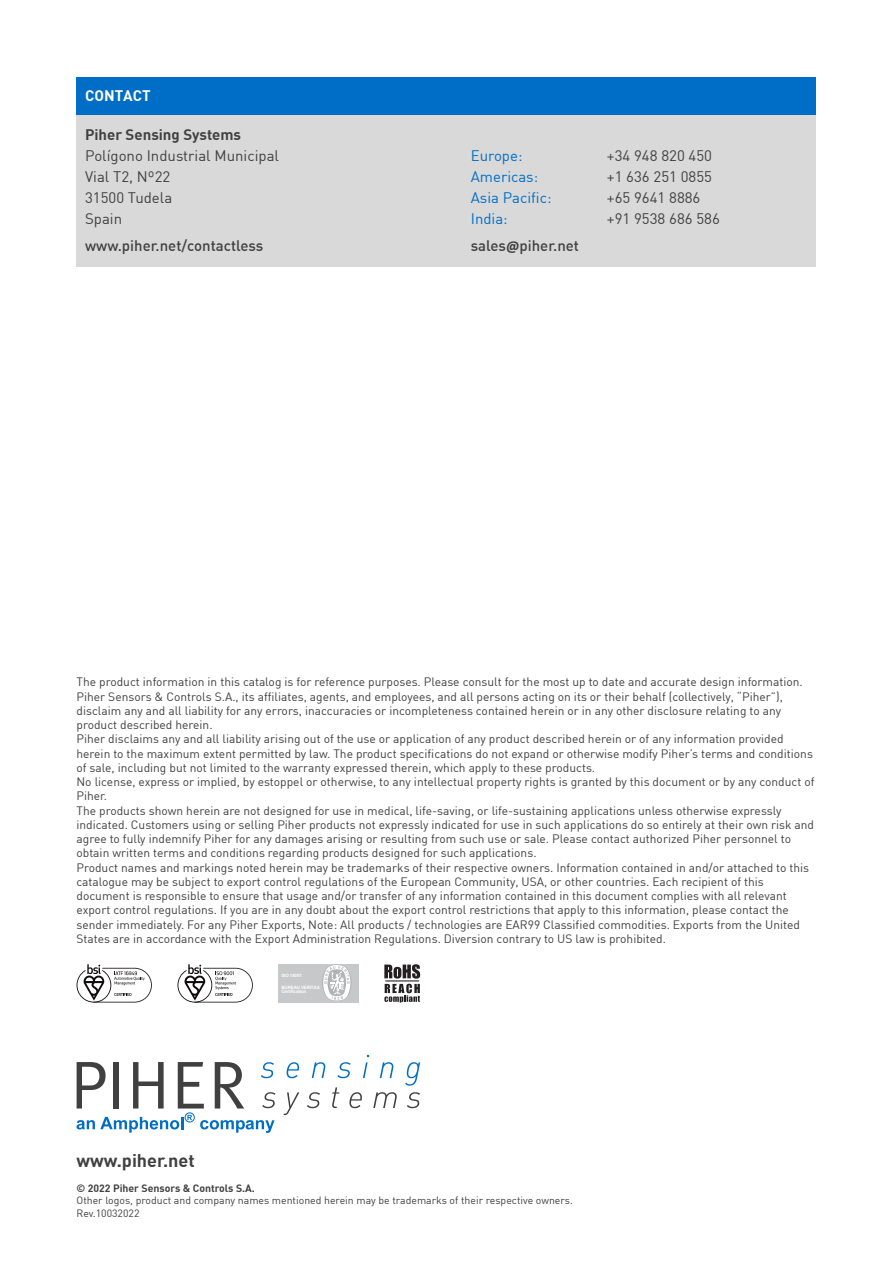
<style>
.page{position:relative;width:893px;height:1263px;background:#fff}
.page>*{position:absolute;margin:0;border:0;box-sizing:border-box;transform-origin:0 0}
.t1{font:700 18px "DIN";color:#404040}
.t2{font:15px/21px "DIN";color:#404040}
.t3{font:500 15px "DIN";color:#404040}
.t4{font:15px "DIN";color:#006ec6}
.t5{font:700 15px "DIN";color:#404040}
.t6{font:700 15px "DIN";color:#fff}
.t7{font:12px/14.2px "DIN";color:#404040}
.t8{font:10.5px/12.5px "DIN";color:#404040}
.t9{font:700 10.5px "DIN";color:#404040}
.t10{font:700 4.5px/4.5px "Arial";letter-spacing:-.03em;color:#fff}
.s1{font-family:"Calibri";font-weight:700}
</style>
<div class="page">
<svg style="left:384px;top:964px;width:36px;height:38px"></svg>
<svg style="left:177px;top:964px;width:76px;height:38px"></svg>
<div style="left:278px;top:964px;width:81px;height:38px;background:#c7c8ca"></div>
<svg style="left:322px;top:965px;width:30px;height:36px"></svg>
<svg style="left:77px;top:964px;width:75px;height:38px"></svg>
<svg style="left:287px;top:1062px;width:12px;height:16px"></svg>
<svg style="left:312px;top:1062px;width:13px;height:16px"></svg>
<svg style="left:337px;top:1062px;width:14px;height:16px"></svg>
<svg style="left:363px;top:1055px;width:6px;height:23px"></svg>
<svg style="left:380px;top:1062px;width:13px;height:16px"></svg>
<svg style="left:405px;top:1062px;width:15px;height:24px"></svg>
<svg style="left:283px;top:1092px;width:16px;height:23px"></svg>
<svg style="left:307px;top:1092px;width:13px;height:16px"></svg>
<svg style="left:332px;top:1087px;width:7px;height:21px"></svg>
<svg style="left:349px;top:1092px;width:13px;height:16px"></svg>
<svg style="left:373px;top:1092px;width:24px;height:16px"></svg>
<svg style="left:407px;top:1092px;width:13px;height:16px"></svg>
<svg style="left:77px;top:1062px;width:199px;height:71px"></svg>
<div style="left:77px;top:114px;width:739px;height:153px;background:#d9d9d9"></div>
<div style="left:77px;top:77px;width:739px;height:38px;background:#006ec6"></div>
<p class="t6" style="left:85px;top:90px;width:67px">CONTACT</p>
<p class="t5" style="left:85px;top:130px;width:158px">Piher Sensing Systems</p>
<p class="t2" style="left:85px;top:147px;width:195px">Polígono Industrial Municipal<br>Vial T2, Nº22<br>31500 Tudela<br>Spain</p>
<p class="t3" style="left:85px;top:241px;width:180px">www.piher.net/contactless</p>
<p class="t4" style="left:471px;top:151px;width:53px">Europe:</p>
<p class="t2" style="left:607px;top:147px;width:107px">+34 948 820 450</p>
<p class="t4" style="left:471px;top:172px;width:69px">Americas:</p>
<p class="t2" style="left:607px;top:168px;width:107px">+1 636 251 0855</p>
<p class="t4" style="left:471px;top:193px;width:82px">Asia Pacific:</p>
<p class="t2" style="left:607px;top:189px;width:95px">+65 9641 8886</p>
<p class="t4" style="left:471px;top:214px;width:38px">India:</p>
<p class="t2" style="left:607px;top:210px;width:114px">+91 9538 686 586</p>
<p class="t3" style="left:471px;top:241px;width:110px">sales<span class="s1">@</span>piher.net</p>
<p class="t7" style="left:77px;top:676px;width:739px">The product information in this catalog is for reference purposes. Please consult for the most up to date and accurate design information.<br>Piher Sensors &amp; Controls S.A., its affiliates, agents, and employees, and all persons acting on its or their behalf (collectively, “Piher”), disclaim any and all liability for any errors, inaccuracies or incompleteness contained herein or in any other disclosure relating to any product described herein.<br>Piher disclaims any and all liability arising out of the use or application of any product described herein or of any information provided herein to the maximum extent permitted by law. The product specifications do not expand or otherwise modify Piher’s terms and conditions of sale, including but not limited to the warranty expressed therein, which apply to these products.<br>No license, express or implied, by estoppel or otherwise, to any intellectual property rights is granted by this document or by any conduct of Piher.<br>The products shown herein are not designed for use in medical, life-saving, or life-sustaining applications unless otherwise expressly indicated. Customers using or selling Piher products not expressly indicated for use in such applications do so entirely at their own risk and agree to fully indemnify Piher for any damages arising or resulting from such use or sale. Please contact authorized Piher personnel to obtain written terms and conditions regarding products designed for such applications.<br>Product names and markings noted herein may be trademarks of their respective owners. Information contained in and/or attached to this catalogue may be subject to export control regulations of the European Community, USA, or other countries. Each recipient of this document is responsible to ensure that usage and/or transfer of any information contained in this document complies with all relevant export control regulations. If you are in any doubt about the export control restrictions that apply to this information, please contact the sender immediately. For any Piher Exports, Note: All products / technologies are EAR99 Classified commodities. Exports from the United States are in accordance with the Export Administration Regulations. Diversion contrary to US law is prohibited.</p>
<p class="t10" style="left:281px;top:974px;width:22px">ISO 14001</p>
<p class="t10" style="left:281px;top:985px;width:40px">BUREAU VERITAS<br>Certification</p>
<h1 class="t1" style="left:77px;top:1154px;width:120px">www.piher.net</h1>
<p class="t9" style="left:77px;top:1184px;width:180px">© 2022 Piher Sensors &amp; Controls S.A.</p>
<p class="t8" style="left:77px;top:1195px;width:498px">Other logos, product and company names mentioned herein may be trademarks of their respective owners.<br>Rev.10032022</p>
</div>
